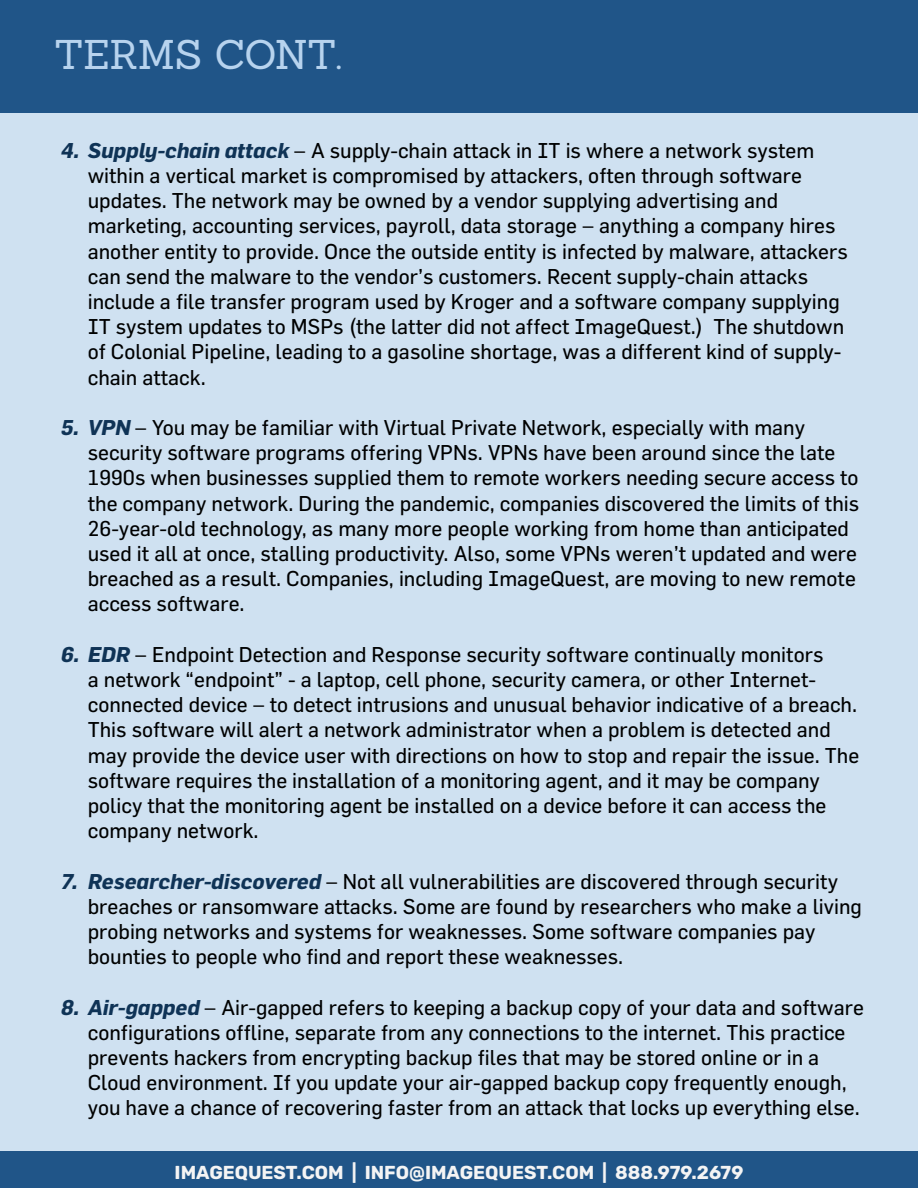
<style>
.page{position:relative;width:918px;height:1188px;background:#fff}
.page>*{position:absolute;margin:0;border:0;box-sizing:border-box;transform-origin:0 0}
.t1{font:40.5px "Sanchez";letter-spacing:-.015em;color:#b7d3ee}
.t2{font:21px/25.2px "Flama";color:#000101}
.t3{font:700 18.75px "Rubik";color:#f4f4f4}
.s1{font-weight:700;font-style:italic;color:#0f3356}
</style>
<div class="page">
<div style="left:0;top:78px;width:918px;height:1091px;background:#cfe1f1"></div>
<div style="left:0;top:1152px;width:918px;height:36px;background:#205588"></div>
<div style="left:0;top:0;width:918px;height:112px;background:#205588"></div>
<h1 class="t1" style="left:54px;top:28px;width:289px">TERMS CONT.</h1>
<p class="t2" style="left:88px;top:137px;width:762px;text-indent:-27px"><span class="s1">4. Supply-chain attack</span> – A supply-chain attack in IT is where a network system within a vertical market is compromised by attackers, often through software updates. The network may be owned by a vendor supplying advertising and marketing, accounting services, payroll, data storage – anything a company hires another entity to provide. Once the outside entity is infected by malware, attackers can send the malware to the vendor’s customers. Recent supply-chain attacks include a file transfer program used by Kroger and a software company supplying IT system updates to MSPs (the latter did not affect ImageQuest.) The shutdown of Colonial Pipeline, leading to a gasoline shortage, was a different kind of supply&shy;chain attack.</p>
<p class="t2" style="left:88px;top:414px;width:773px;text-indent:-27px"><span class="s1">5. VPN</span> – You may be familiar with Virtual Private Network, especially with many security software programs offering VPNs. VPNs have been around since the late 1990s when businesses supplied them to remote workers needing secure access to the company network. During the pandemic, companies discovered the limits of this 26-year-old technology, as many more people working from home than anticipated used it all at once, stalling productivity. Also, some VPNs weren’t updated and were breached as a result. Companies, including ImageQuest, are moving to new remote access software.</p>
<p class="t2" style="left:88px;top:641px;width:773px;text-indent:-27px"><span class="s1">6. EDR</span> – Endpoint Detection and Response security software continually monitors<br>a network “endpoint” - a laptop, cell phone, security camera, or other Internet&shy;connected device – to detect intrusions and unusual behavior indicative of a breach.<br>This software will alert a network administrator when a problem is detected and may provide the device user with directions on how to stop and repair the issue. The software requires the installation of a monitoring agent, and it may be company policy that the monitoring agent be installed on a device before it can access the company network.</p>
<p class="t2" style="left:88px;top:868px;width:776px;text-indent:-27px"><span class="s1">7. Researcher-discovered</span> – Not all vulnerabilities are discovered through security breaches or ransomware attacks. Some are found by researchers who make a living probing networks and systems for weaknesses. Some software companies pay bounties to people who find and report these weaknesses.</p>
<p class="t2" style="left:88px;top:994px;width:778px;text-indent:-27px"><span class="s1">8. Air-gapped</span> – Air-gapped refers to keeping a backup copy of your data and software configurations offline, separate from any connections to the internet. This practice prevents hackers from encrypting backup files that may be stored online or in a Cloud environment. If you update your air-gapped backup copy frequently enough, you have a chance of recovering faster from an attack that locks up everything else.</p>
<p class="t3" style="left:175px;top:1161px;width:570px">IMAGEQUEST.COM | INFO@IMAGEQUEST.COM | 888.979.2679</p>
</div>
